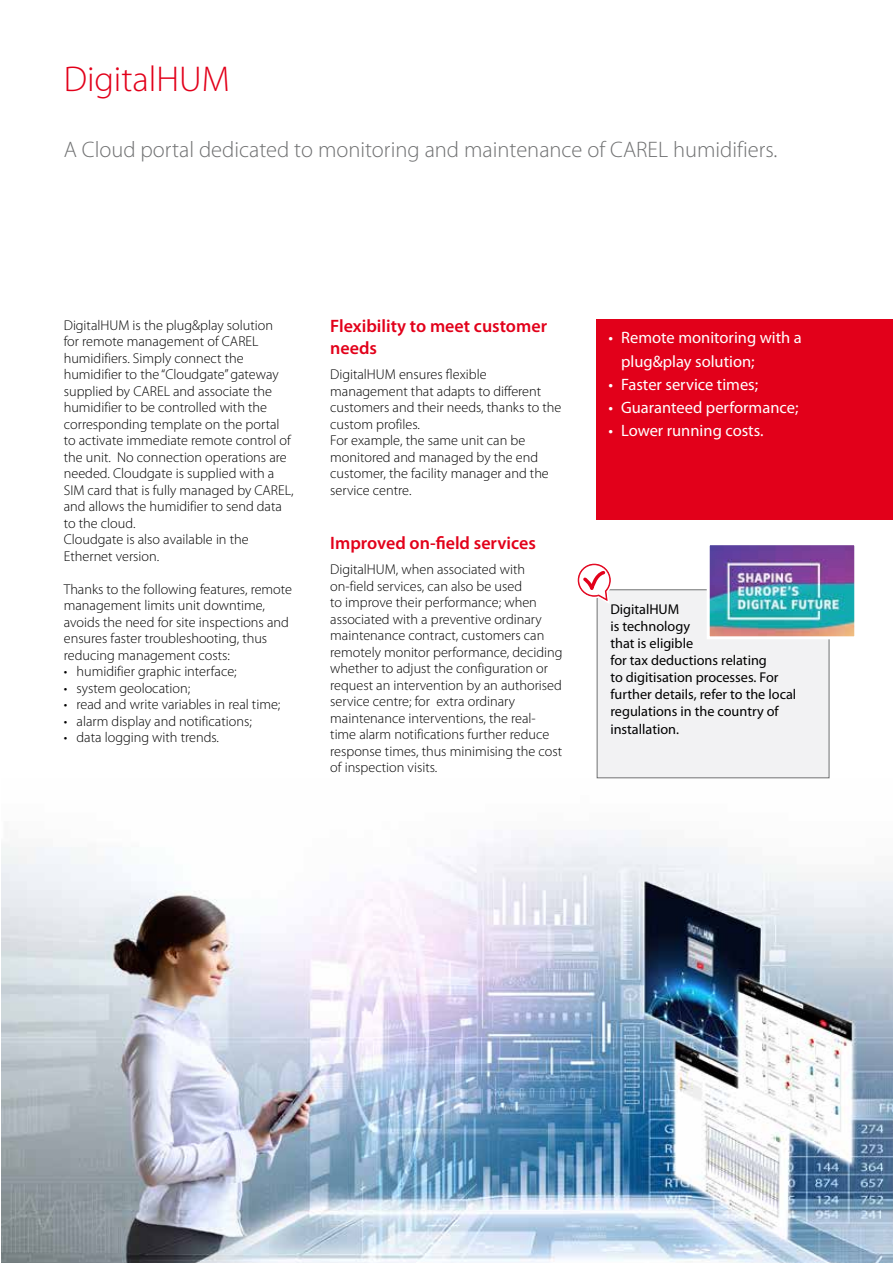
<style>
.page{position:relative;width:893px;height:1263px;background:#fff}
.page>*{position:absolute;margin:0;border:0;box-sizing:border-box;transform-origin:0 0}
.t1{font:300 36px "Myriad Pro";color:#e2001a}
.t2{font:300 22.5px "Myriad Pro";color:#707172}
.t3{font:600 18px/21.6px "Myriad Pro";color:#e2001a}
.t4{font:16.5px/23.2px "Myriad Pro";color:#fff}
.t5{font:300 14.25px/16.5px "Myriad Pro";color:#000}
.t6{font:14.25px/17.1px "Myriad Pro";color:#000}
</style>
<div class="page">
<img style="left:2px;top:778px;width:891px;height:485px">
<div style="left:597px;top:589px;width:232px;height:189px;background:#f2f2f3;border:1px solid #707172"></div>
<img style="left:711px;top:546px;width:142px;height:89px">
<div style="left:707px;top:542px;width:150px;height:97px;border:3px solid #fff"></div>
<div style="left:597px;top:319px;width:296px;height:201px;background:#e2001a"></div>
<svg style="left:577px;top:563px;width:35px;height:41px"></svg>
<h1 class="t1" style="left:64px;top:59px;width:167px">DigitalHUM</h1>
<h2 class="t2" style="left:64px;top:137px;width:715px">A Cloud portal dedicated to monitoring and maintenance of CAREL humidifiers.</h2>
<p class="t5" style="left:64px;top:317px;width:231px">DigitalHUM is the plug&amp;play solution<br>for remote management of CAREL humidifiers. Simply connect the humidifier to the “Cloudgate” gateway supplied by CAREL and associate the humidifier to be controlled with the corresponding template on the portal to activate immediate remote control of the unit. No connection operations are needed. Cloudgate is supplied with a SIM card that is fully managed by CAREL, and allows the humidifier to send data to the cloud.<br>Cloudgate is also available in the Ethernet version.</p>
<p class="t5" style="left:64px;top:581px;width:230px">Thanks to the following features, remote management limits unit downtime, avoids the need for site inspections and ensures faster troubleshooting, thus reducing management costs:</p>
<p class="t5" style="left:64px;top:663px;width:175px">• humidifier graphic interface;</p>
<p class="t5" style="left:64px;top:680px;width:128px">• system geolocation;</p>
<p class="t5" style="left:64px;top:696px;width:218px">• read and write variables in real time;</p>
<p class="t5" style="left:64px;top:713px;width:190px">• alarm display and notifications;</p>
<p class="t5" style="left:64px;top:729px;width:157px">• data logging with trends.</p>
<p class="t3" style="left:330px;top:315px;width:218px">Flexibility to meet customer needs</p>
<p class="t5" style="left:330px;top:366px;width:233px">DigitalHUM ensures flexible management that adapts to different customers and their needs, thanks to the custom profiles.<br>For example, the same unit can be monitored and managed by the end customer, the facility manager and the service centre.</p>
<p class="t3" style="left:330px;top:532px;width:207px">Improved on-field services</p>
<p class="t5" style="left:330px;top:561px;width:234px">DigitalHUM, when associated with on-field services, can also be used<br>to improve their performance; when associated with a preventive ordinary maintenance contract, customers can remotely monitor performance, deciding whether to adjust the configuration or request an intervention by an authorised service centre; for extra ordinary maintenance interventions, the real&shy;time alarm notifications further reduce response times, thus minimising the cost of inspection visits.</p>
<p class="t4" style="left:621px;top:326px;width:182px;text-indent:-13px">• Remote monitoring with a plug&amp;play solution;</p>
<p class="t4" style="left:608px;top:372px;width:151px">• Faster service times;</p>
<p class="t4" style="left:608px;top:396px;width:192px">• Guaranteed performance;</p>
<p class="t4" style="left:608px;top:419px;width:157px">• Lower running costs.</p>
<p class="t6" style="left:610px;top:600px;width:187px">DigitalHUM<br>is technology<br>that is eligible<br>for tax deductions relating<br>to digitisation processes. For further details, refer to the local regulations in the country of installation.</p>
</div>
